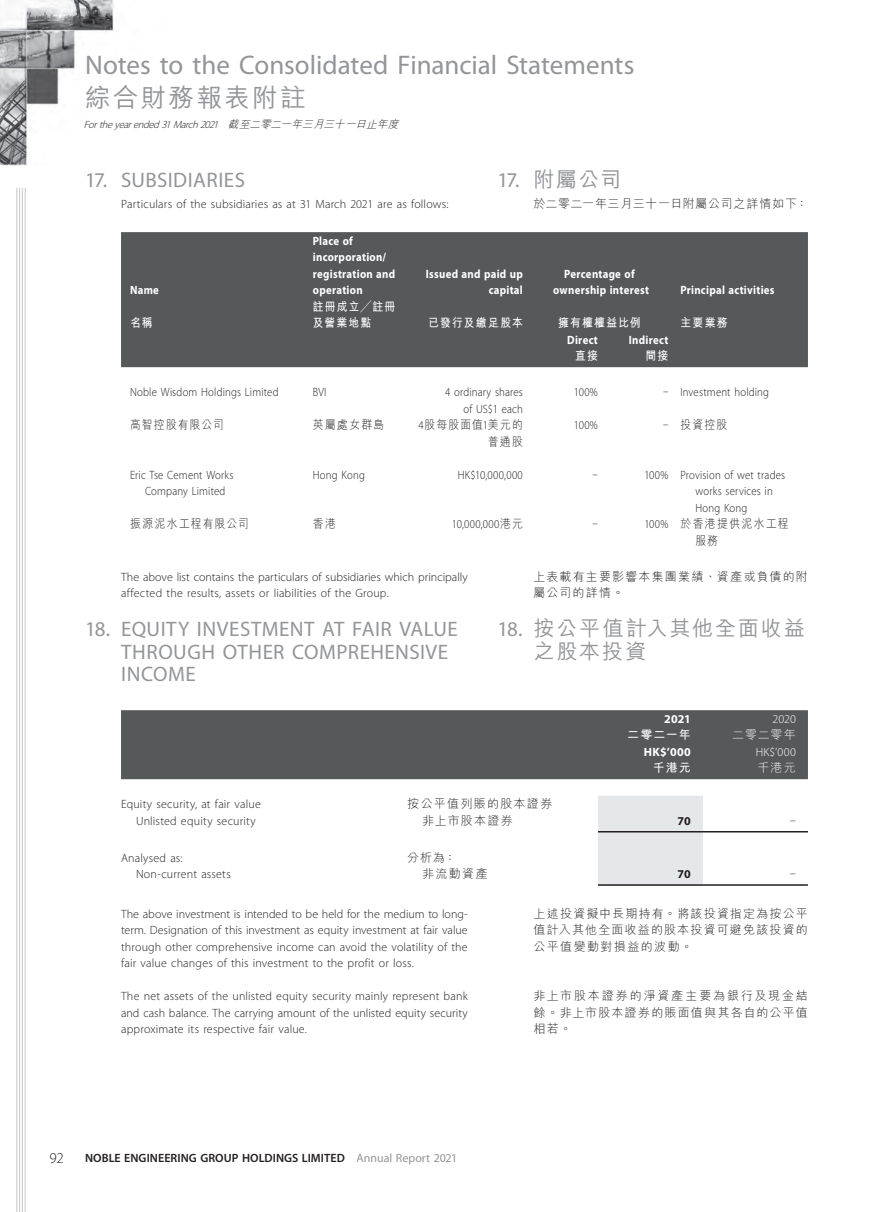
<style>
.page{position:relative;width:893px;height:1212px;background:#fff}
.page>*{position:absolute;margin:0;border:0;box-sizing:border-box;transform-origin:0 0}
.t1{font:27px "Myriad Pro";color:#939598}
.t2{font:500 25.5px "M Hei HK";letter-spacing:.09em;color:#939598}
._03_H1{font:21px/22.5px "Myriad Pro";letter-spacing:.025em;color:#939598}
._03_H1-2{font:500 21px/22.5px "M Hei HK";letter-spacing:.09em;color:#939598}
.t3{font:300 15px "Myriad Pro";color:#231f20}
._12___P2{font:300 12px/16.5px "Myriad Pro";letter-spacing:.015em;color:#231f20;text-align:justify}
._15_Table_Stub{font:300 12px/16.5px "Myriad Pro";letter-spacing:.02em;color:#231f20;text-align:center;scale:.9 1}
._12___P2-2{font:300 12px/16.5px "M Hei HK";letter-spacing:.1em;color:#231f20;text-align:justify}
._15_Table_Stub-2{font:300 12px "Myriad Pro";letter-spacing:.02em;color:#231f20}
._15_Table_Stub-3{font:700 12px/16.5px "Myriad Pro";letter-spacing:.025em;color:#fff;scale:.9 1}
._01_Body_Text{font:700 12px/16.5px "Myriad Pro";letter-spacing:.025em;color:#fff;text-align:right;scale:.9 1}
._01_Body_Text-2{font:300 12px/16.5px "Myriad Pro";letter-spacing:.015em;color:#231f20;text-align:right;scale:.9 1}
.t4{font:600 12px "Myriad Pro";letter-spacing:.005em;color:#231f20}
._15_Table_Stub-4{font:300 12px "M Hei HK";letter-spacing:.11em;color:#231f20;scale:.9 1}
._15_Table_Stub-5{font:300 12px "M Hei HK";letter-spacing:.11em;color:#231f20}
._12___P2-3{font:300 12px "M Hei HK";letter-spacing:.055em;color:#231f20}
._01_Body_Text-3{font:700 12px "M Hei HK";letter-spacing:.105em;color:#fff;scale:.9 1}
._15_Table_Stub-6{font:700 12px/16.5px "M Hei HK";letter-spacing:.115em;color:#fff;scale:.9 1}
._01_Body_Text-4{font:300 12px/16.5px "M Hei HK";letter-spacing:.11em;color:#231f20;text-align:right;scale:.9 1}
._01_Body_Text-5{font:300 12px "Myriad Pro";letter-spacing:.035em;color:#231f20;scale:.9 1}
._15_Table_Stub-7{font:300 12px/16.5px "M Hei HK";letter-spacing:.13em;color:#231f20;scale:.9 1}
._01_Body_Text-6{font:700 12px "Myriad Pro";letter-spacing:.025em;color:#fff}
._01_Body_Text-7{font:300 12px "Myriad Pro";letter-spacing:.01em;color:#fff}
._01_Body_Text-8{font:700 12px "M Hei HK";letter-spacing:.105em;color:#fff}
._01_Body_Text-9{font:300 12px "M Hei HK";letter-spacing:.075em;color:#fff}
._01_Body_Text-10{font:700 12px "Myriad Pro";color:#231f20}
._01_Body_Text-11{font:300 12px "Myriad Pro";letter-spacing:.015em;color:#231f20}
.t5{font:italic 300 10.5px "Myriad Pro";color:#231f20}
.s1{font-family:"M Hei HK"}
.s2{font-family:"Myriad Pro";font-weight:400}
.s3{font-family:"Myriad Pro"}
.s4{font-weight:400;color:#939598}
</style>
<div class="page">
<img style="left:0;top:0;width:115px;height:166px">
<hr style="left:16px;top:188px;width:1px;height:1024px;background:#c7c8ca">
<hr style="left:19px;top:188px;width:1px;height:1024px;background:#c7c8ca">
<hr style="left:22px;top:188px;width:1px;height:1024px;background:#c7c8ca">
<hr style="left:25px;top:188px;width:1px;height:1024px;background:#c7c8ca">
<div style="left:121px;top:232px;width:687px;height:135px;background:#57585a"></div>
<div style="left:121px;top:710px;width:687px;height:69px;background:#57585a"></div>
<div style="left:598px;top:796px;width:105px;height:88px;background:#e6e7e9"></div>
<hr style="left:598px;top:831px;width:105px;height:1px;background:#231f20">
<hr style="left:703px;top:831px;width:105px;height:1px;background:#231f20">
<hr style="left:598px;top:884px;width:105px;height:2px;background:#231f20">
<hr style="left:703px;top:884px;width:105px;height:2px;background:#231f20">
<h1 class="t1" style="left:85px;top:50px;width:551px">Notes to the Consolidated Financial Statements</h1>
<h2 class="t2" style="left:85px;top:79px;width:222px">綜合財務報表附註</h2>
<p class="t5" style="left:84px;top:119px;width:319px">Fortheyearended31March2021 <span class="s1">截至二零二一年三月三十一日止年度</span></p>
<p class="_03_H1-2" style="left:497px;top:166px;width:125px"><span class="s2">17.</span> 附屬公司</p>
<p class="_12___P2-3" style="left:533px;top:197px;width:276px">於二零二一年三月三十一日附屬公司之詳情如下：</p>
<p class="_03_H1" style="left:85px;top:169px;width:162px">17. SUBSIDIARIES</p>
<p class="_12___P2" style="left:121px;top:196px;width:329px">Particulars of the subsidiaries as at 31 March 2021 are as follows:</p>
<p class="_15_Table_Stub-3" style="left:130px;top:282px;width:34px">Name</p>
<p class="_15_Table_Stub-6" style="left:130px;top:314px;width:27px">名稱</p>
<p class="_15_Table_Stub-3" style="left:313px;top:233px;width:93px">Place of incorporation/ registration and operation</p>
<p class="_15_Table_Stub-6" style="left:313px;top:297px;width:93px">註冊成立╱註冊及營業地點</p>
<p class="_01_Body_Text" style="left:426px;top:266px;width:109px">Issued and paid up capital</p>
<p class="_01_Body_Text" style="left:553px;top:266px;width:108px;text-align:center">Percentage of ownership interest</p>
<p class="_15_Table_Stub-3" style="left:680px;top:282px;width:106px">Principal activities</p>
<p class="_01_Body_Text-3" style="left:429px;top:314px;width:106px">已發行及繳足股本</p>
<p class="_01_Body_Text-3" style="left:558px;top:314px;width:93px">擁有權權益比例</p>
<p class="_15_Table_Stub-6" style="left:680px;top:314px;width:54px">主要業務</p>
<p class="_01_Body_Text" style="left:567px;top:332px;width:36px">Direct</p>
<p class="_01_Body_Text" style="left:629px;top:332px;width:45px">Indirect</p>
<p class="_01_Body_Text-3" style="left:575px;top:347px;width:27px">直接</p>
<p class="_01_Body_Text-3" style="left:646px;top:347px;width:27px">間接</p>
<p class="_15_Table_Stub" style="left:130px;top:384px;width:167px">Noble Wisdom Holdings Limited</p>
<p class="_15_Table_Stub" style="left:313px;top:384px;width:17px">BVI</p>
<p class="_01_Body_Text-2" style="left:445px;top:384px;width:88px">4 ordinary shares of US$1 each</p>
<p class="_01_Body_Text-2" style="left:574px;top:384px;width:28px">100%</p>
<p class="_01_Body_Text-2" style="left:663px;top:383px;width:8px">–</p>
<p class="_15_Table_Stub" style="left:680px;top:384px;width:100px">Investment holding</p>
<p class="_15_Table_Stub-4" style="left:130px;top:419px;width:105px">高智控股有限公司</p>
<p class="_15_Table_Stub-4" style="left:313px;top:419px;width:81px">英屬處女群島</p>
<p class="_01_Body_Text-4" style="left:419px;top:417px;width:117px"><span class="s3">4</span>股每股面值<span class="s3">1</span>美元的普通股</p>
<p class="_01_Body_Text-2" style="left:574px;top:417px;width:28px">100%</p>
<p class="_01_Body_Text-2" style="left:663px;top:416px;width:8px">–</p>
<p class="_15_Table_Stub-4" style="left:680px;top:419px;width:54px">投資控股</p>
<p class="_15_Table_Stub" style="left:130px;top:467px;width:117px">Eric Tse Cement Works<br>Company Limited</p>
<p class="_15_Table_Stub" style="left:313px;top:467px;width:59px">Hong Kong</p>
<p class="_01_Body_Text-5" style="left:458px;top:468px;width:74px">HK$10,000,000</p>
<p class="_01_Body_Text-2" style="left:592px;top:466px;width:8px">–</p>
<p class="_01_Body_Text-2" style="left:644px;top:467px;width:28px">100%</p>
<p class="_15_Table_Stub" style="left:695px;top:467px;width:101px;text-align:left;text-indent:-15px">Provision of wet trades works services in<br>Hong Kong</p>
<p class="_15_Table_Stub-4" style="left:130px;top:518px;width:133px">振源泥水工程有限公司</p>
<p class="_15_Table_Stub-4" style="left:313px;top:518px;width:27px">香港</p>
<p class="_01_Body_Text-2" style="left:452px;top:516px;width:80px">10,000,000<span class="s1">港元</span></p>
<p class="_01_Body_Text-2" style="left:592px;top:515px;width:8px">–</p>
<p class="_01_Body_Text-2" style="left:644px;top:516px;width:28px">100%</p>
<p class="_15_Table_Stub-7" style="left:695px;top:516px;width:105px;text-indent:-15px">於香港提供泥水工程服務</p>
<p class="_12___P2" style="left:121px;top:569px;width:348px">The above list contains the particulars of subsidiaries which principally affected the results, assets or liabilities of the Group.</p>
<p class="_03_H1" style="left:121px;top:618px;width:338px;text-indent:-36px">18. EQUITY INVESTMENT AT FAIR VALUE<br>THROUGH OTHER COMPREHENSIVE<br>INCOME</p>
<p class="_01_Body_Text-6" style="left:664px;top:712px;width:28px">2021</p>
<p class="_01_Body_Text-7" style="left:773px;top:712px;width:25px">2020</p>
<p class="_01_Body_Text-8" style="left:627px;top:726px;width:65px">二零二一年</p>
<p class="_01_Body_Text-9" style="left:732px;top:729px;width:65px">二零二零年</p>
<p class="_01_Body_Text-6" style="left:644px;top:745px;width:49px">HK$’000</p>
<p class="_01_Body_Text-7" style="left:756px;top:745px;width:42px">HK$’000</p>
<p class="_01_Body_Text-8" style="left:653px;top:759px;width:40px">千港元</p>
<p class="_01_Body_Text-9" style="left:757px;top:762px;width:40px">千港元</p>
<p class="_15_Table_Stub-2" style="left:121px;top:798px;width:141px">Equity security, at fair value</p>
<p class="_15_Table_Stub-5" style="left:407px;top:798px;width:147px">按公平值列賬的股本證券</p>
<p class="_15_Table_Stub-2" style="left:136px;top:814px;width:121px">Unlisted equity security</p>
<p class="_15_Table_Stub-5" style="left:422px;top:814px;width:92px">非上市股本證券</p>
<p class="_01_Body_Text-10" style="left:678px;top:814px;width:15px">70</p>
<p class="_01_Body_Text-11" style="left:790px;top:813px;width:7px">–</p>
<p class="_15_Table_Stub-2" style="left:121px;top:851px;width:63px">Analysed as:</p>
<p class="_15_Table_Stub-5" style="left:407px;top:851px;width:50px">分析為：</p>
<p class="_15_Table_Stub-2" style="left:136px;top:868px;width:96px">Non-current assets</p>
<p class="_15_Table_Stub-5" style="left:422px;top:868px;width:67px">非流動資產</p>
<p class="_01_Body_Text-10" style="left:678px;top:867px;width:15px">70</p>
<p class="_01_Body_Text-11" style="left:790px;top:866px;width:7px">–</p>
<p class="_12___P2" style="left:121px;top:906px;width:348px">The above investment is intended to be held for the medium to long&shy;term. Designation of this investment as equity investment at fair value through other comprehensive income can avoid the volatility of the fair value changes of this investment to the profit or loss.</p>
<p class="_12___P2" style="left:121px;top:988px;width:348px">The net assets of the unlisted equity security mainly represent bank and cash balance. The carrying amount of the unlisted equity security approximate its respective fair value.</p>
<p class="_12___P2-2" style="left:533px;top:568px;width:276px">上表載有主要影響本集團業績、資產或負債的附屬公司的詳情。</p>
<p class="_03_H1-2" style="left:533px;top:615px;width:273px;text-indent:-36px"><span class="s2">18.</span> 按公平值計入其他全面收益之股本投資</p>
<p class="_12___P2-2" style="left:533px;top:905px;width:276px">上述投資擬中長期持有。將該投資指定為按公平值計入其他全面收益的股本投資可避免該投資的公平值變動對損益的波動。</p>
<p class="_12___P2-2" style="left:533px;top:987px;width:276px">非上市股本證券的淨資產主要為銀行及現金結餘。非上市股本證券的賬面值與其各自的公平值相若。</p>
<p class="t3" style="left:50px;top:1149px;width:16px">92</p>
<p class="t4" style="left:85px;top:1151px;width:374px">NOBLE ENGINEERING GROUP HOLDINGS LIMITED <span class="s4">Annual Report 2021</span></p>
</div>
